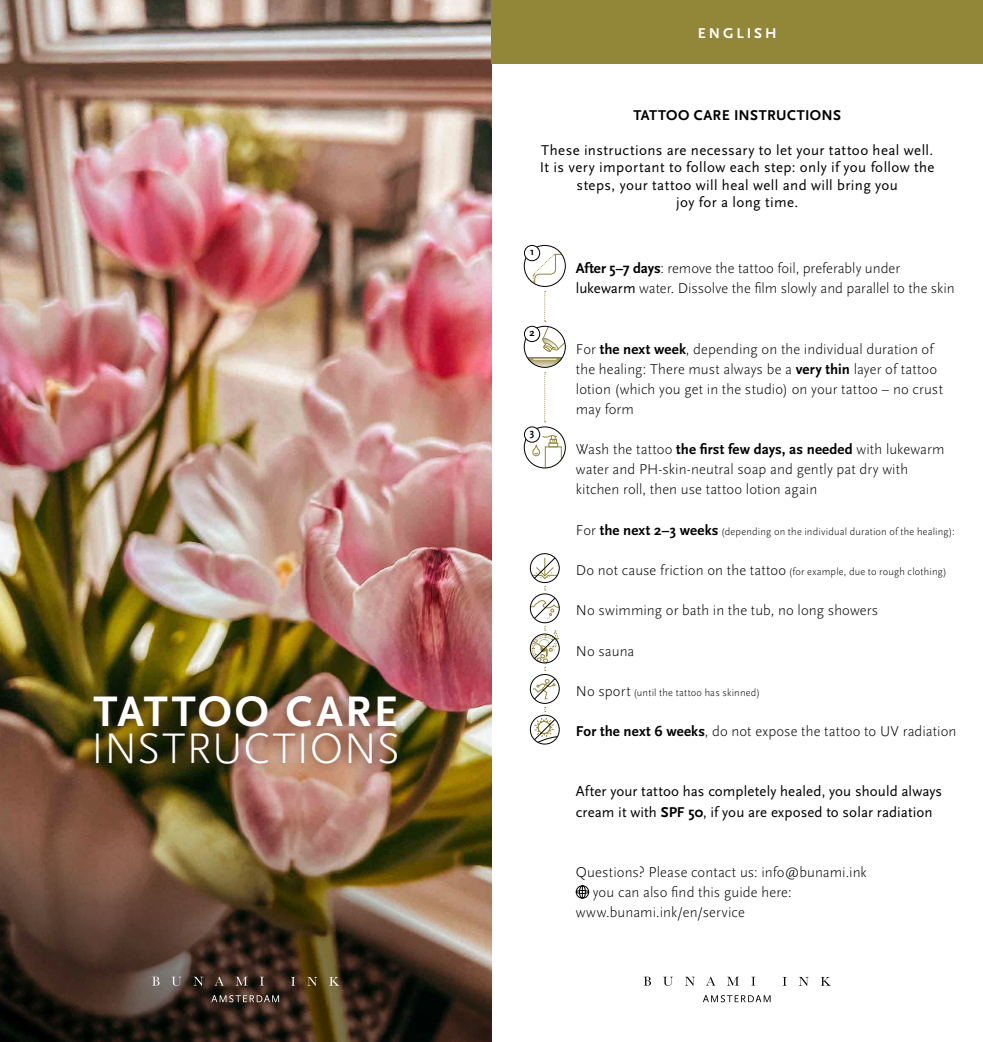
<style>
.page{position:relative;width:983px;height:1042px;background:#fff}
.page>*{position:absolute;margin:0;border:0;box-sizing:border-box;transform-origin:0 0}
.t1{font:300 44.62px "Scala Sans Pro";letter-spacing:.015em;color:#fff}
.t2{font:700 44.62px "Scala Sans Pro";letter-spacing:.055em;color:#fff}
.t3{font:300 14.88px/20.1px "Scala Sans Pro";letter-spacing:.005em;color:#000}
.t4{font:14.88px/17.5px "Scala Sans Pro";letter-spacing:.02em;color:#000;text-align:center}
.t5{font:700 14.88px "Scala Sans";letter-spacing:.02em;color:#000}
.t6{font:700 14.88px "Scala Sans Pro";letter-spacing:.2em;color:#fff}
.t7{font:300 10.5px "Scala Sans Pro";letter-spacing:.015em;color:#000}
.t8{font:700 10.5px "Scala Sans";color:#000}
.s1{font-weight:700}
.s2{font-weight:400}
.s3{font-size:14.88px}
.s4{font-weight:700;font-size:14.88px}
</style>
<div class="page">
<img style="left:0;top:0;width:491px;height:784px">
<div style="left:84px;top:685px;width:323px;height:88px;background:#31171c;opacity:.69"></div>
<img style="left:0;top:784px;width:491px;height:258px">
<svg style="left:0;top:940px;width:481px;height:102px;background:#36281c"></svg>
<svg style="left:152px;top:976px;width:187px;height:10px;background:#5d4d3f"></svg>
<svg style="left:211px;top:995px;width:68px;height:7px"></svg>
<div style="left:491px;top:0;width:491px;height:63px;background:#928639"></div>
<div style="left:575px;top:885px;width:14px;height:13px;border:1px solid #000;border-radius:50%"></div>
<div style="left:579px;top:885px;width:6px;height:13px;border:1px solid #000;border-radius:50%"></div>
<div style="left:575px;top:890px;width:14px;height:4px;border:1px solid #000;border-radius:50%"></div>
<svg style="left:544px;top:372px;width:1px;height:50px"></svg>
<div style="left:529px;top:553px;width:30px;height:30px;border:1px solid #000;border-radius:50%"></div>
<svg style="left:530px;top:557px;width:29px;height:23px"></svg>
<div style="left:529px;top:674px;width:30px;height:30px;border:1px solid #000;border-radius:50%"></div>
<svg style="left:532px;top:677px;width:24px;height:23px"></svg>
<div style="left:529px;top:715px;width:30px;height:29px;border:1px solid #000;border-radius:50%"></div>
<svg style="left:532px;top:707px;width:27px;height:37px"></svg>
<svg style="left:527px;top:357px;width:35px;height:10px"></svg>
<svg style="left:533px;top:359px;width:23px;height:1px"></svg>
<svg style="left:540px;top:291px;width:25px;height:61px"></svg>
<div style="left:523px;top:326px;width:42px;height:42px;border:1px solid #000;border-radius:50%"></div>
<div style="left:524px;top:326px;width:15px;height:15px;background:#fff;border-radius:50%"></div>
<div style="left:524px;top:326px;width:16px;height:16px;border:1px solid #000;border-radius:50%"></div>
<div style="left:529px;top:633px;width:30px;height:30px;border:1px solid #000;border-radius:50%"></div>
<svg style="left:531px;top:626px;width:27px;height:45px"></svg>
<div style="left:523px;top:426px;width:42px;height:42px;border:1px solid #000;border-radius:50%"></div>
<div style="left:524px;top:427px;width:15px;height:15px;background:#fff;border-radius:50%"></div>
<div style="left:524px;top:426px;width:16px;height:17px;border:1px solid #000;border-radius:50%"></div>
<svg style="left:531px;top:434px;width:30px;height:34px"></svg>
<div style="left:529px;top:593px;width:30px;height:30px;border:1px solid #000;border-radius:50%"></div>
<svg style="left:529px;top:596px;width:31px;height:24px"></svg>
<svg style="left:532px;top:253px;width:30px;height:31px"></svg>
<div style="left:523px;top:245px;width:42px;height:42px;border:1px solid #000;border-radius:50%"></div>
<div style="left:524px;top:245px;width:15px;height:16px;background:#fff;border-radius:50%"></div>
<div style="left:524px;top:245px;width:16px;height:16px;border:1px solid #000;border-radius:50%"></div>
<svg style="left:643px;top:976px;width:187px;height:10px"></svg>
<svg style="left:703px;top:995px;width:67px;height:7px"></svg>
<h1 class="t2" style="left:94px;top:685px;width:305px">TATTOO CARE</h1>
<h1 class="t1" style="left:91px;top:723px;width:310px">INSTRUCTIONS</h1>
<p class="t6" style="left:697px;top:24px;width:80px">ENGLISH</p>
<p class="t5" style="left:633px;top:107px;width:209px">TATTOO CARE INSTRUCTIONS</p>
<p class="t4" style="left:539px;top:141px;width:396px">These instructions are necessary to let your tattoo heal well.<br>It is very important to follow each step: only if you follow the steps, your tattoo will heal well and will bring you<br>joy for a long time.</p>
<p class="t8" style="left:530px;top:245px;width:6px">1</p>
<p class="t3" style="left:575px;top:258px;width:380px"><span class="s1">After 5–7 days</span>: remove the tattoo foil, preferably under <span class="s2">lukewarm</span> water. Dissolve the film slowly and parallel to the skin</p>
<p class="t8" style="left:529px;top:326px;width:7px">2</p>
<p class="t8" style="left:529px;top:427px;width:6px">3</p>
<p class="t3" style="left:575px;top:339px;width:368px">For <span class="s1">the next week</span>, depending on the individual duration of the healing: There must always be a <span class="s1">very thin</span> layer of tattoo lotion (which you get in the studio) on your tattoo – no crust may form</p>
<p class="t3" style="left:575px;top:439px;width:370px">Wash the tattoo <span class="s1">the first few days, as needed</span> with lukewarm water and PH-skin-neutral soap and gently pat dry with kitchen roll, then use tattoo lotion again</p>
<p class="t7" style="left:575px;top:525px;width:380px"><span class="s3">For</span> <span class="s4">the next 2–3 weeks</span> (depending on the individual duration of the healing):</p>
<p class="t7" style="left:575px;top:565px;width:372px"><span class="s3">Do not cause friction on the tattoo</span> (for example, due to rough clothing)</p>
<p class="t3" style="left:575px;top:600px;width:304px">No swimming or bath in the tub, no long showers</p>
<p class="t3" style="left:575px;top:641px;width:60px">No sauna</p>
<p class="t7" style="left:575px;top:686px;width:186px"><span class="s3">No sport</span> (until the tattoo has skinned)</p>
<p class="t3" style="left:575px;top:721px;width:382px"><span class="s1">For the next 6 weeks</span>, do not expose the tattoo to UV radiation</p>
<p class="t4" style="left:575px;top:781px;width:368px;line-height:20.1px;text-align:left">After your tattoo has completely healed, you should always cream it with <span class="s1">SPF 50</span>, if you are exposed to solar radiation</p>
<p class="t3" style="left:575px;top:862px;width:292px">Questions? Please contact us: info@bunami.ink</p>
<p class="t3" style="left:592px;top:882px;width:200px">you can also find this guide here:</p>
<p class="t3" style="left:575px;top:902px;width:170px">www.bunami.ink/en/service</p>
</div>
